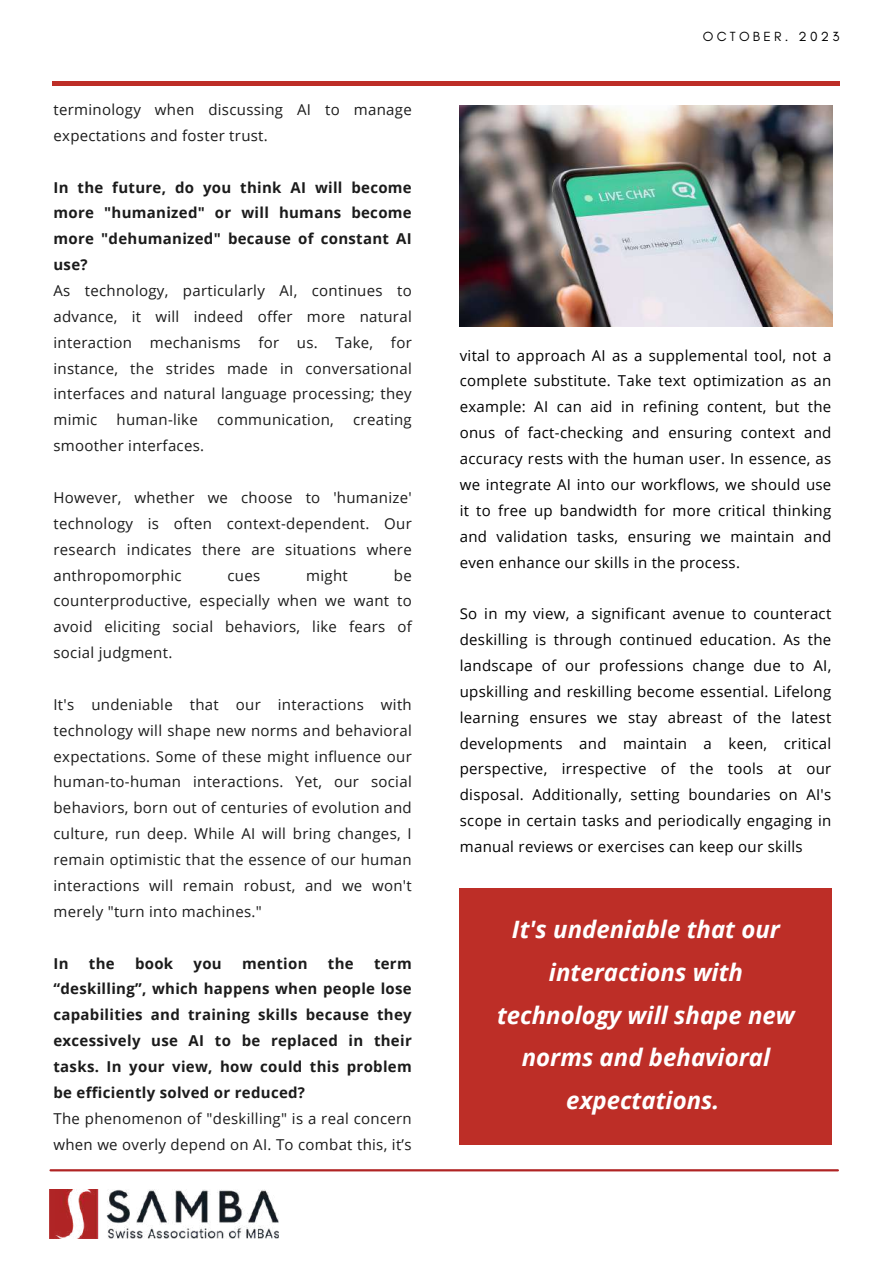
<style>
.page{position:relative;width:893px;height:1264px;background:#fff}
.page>*{position:absolute;margin:0;border:0;box-sizing:border-box;transform-origin:0 0}
.t1{font:italic 700 24px/42.8px "Open Sans";color:#fff;text-align:center}
.t2{font:15px/25.8px "Open Sans";letter-spacing:.02em;color:#1b1b1b;text-align:justify}
.t3{font:15px/25.8px "Open Sans";letter-spacing:.02em;color:#000;text-align:justify}
.t4{font:700 15px/25.8px "Open Sans";letter-spacing:.02em;color:#1b1b1b;text-align:justify}
.t5{font:13.5px "Glacial Indifference";letter-spacing:.24em;color:#000}
</style>
<div class="page">
<hr style="left:52px;top:81px;width:787px;height:4px;background:#bd2e27">
<hr style="left:51px;top:1169px;width:786px;height:2px;background:#b02424">
<img style="left:49px;top:1189px;width:230px;height:49px">
<div style="left:460px;top:888px;width:372px;height:256px;background:#bd2e27"></div>
<img style="left:460px;top:106px;width:372px;height:220px">
<p class="t2" style="left:53px;top:96px;width:360px">terminology when discussing AI to manage expectations and foster trust.</p>
<p class="t4" style="left:53px;top:174px;width:360px">In the future, do you think AI will become more "humanized" or will humans become more "dehumanized" because of constant AI use?</p>
<p class="t2" style="left:53px;top:277px;width:360px">As technology, particularly AI, continues to advance, it will indeed offer more natural interaction mechanisms for us. Take, for instance, the strides made in conversational interfaces and natural language processing; they mimic</p>
<p class="t2" style="left:117px;top:406px;width:83px">human-like</p>
<p class="t2" style="left:217px;top:406px;width:118px">communication,</p>
<p class="t2" style="left:353px;top:406px;width:60px">creating</p>
<p class="t2" style="left:53px;top:432px;width:152px">smoother interfaces.</p>
<p class="t2" style="left:53px;top:484px;width:360px">However, whether we choose to 'humanize' technology is often context-dependent. Our research indicates there are situations where anthropomorphic</p>
<p class="t2" style="left:53px;top:562px;width:360px;text-indent:340px">be counterproductive, especially when we want to avoid eliciting social behaviors, like fears of social judgment.</p>
<p class="t2" style="left:53px;top:691px;width:360px">It's undeniable that our interactions with technology will shape new norms and behavioral expectations. Some of these might influence our human-to-human interactions. Yet, our social behaviors, born out of centuries of evolution and culture, run deep. While AI will bring changes, I remain optimistic that the essence of our human interactions will remain robust, and we won't merely "turn into machines."</p>
<p class="t4" style="left:53px;top:949px;width:17px">In</p>
<p class="t4" style="left:89px;top:949px;width:27px">the</p>
<p class="t4" style="left:135px;top:949px;width:40px">book</p>
<p class="t4" style="left:193px;top:949px;width:30px">you</p>
<p class="t4" style="left:242px;top:949px;width:67px">mention</p>
<p class="t4" style="left:328px;top:949px;width:27px">the</p>
<p class="t2" style="left:227px;top:562px;width:34px">cues</p>
<p class="t2" style="left:306px;top:562px;width:43px">might</p>
<p class="t4" style="left:53px;top:949px;width:360px;text-indent:320px">term “deskilling”, which happens when people lose capabilities and training skills because they excessively use AI to be replaced in their tasks. In your view, how could this problem be efficiently solved or reduced?</p>
<p class="t2" style="left:53px;top:1104px;width:360px">The phenomenon of "deskilling" is a real concern when we overly depend on AI. To combat this, it’s</p>
<p class="t5" style="left:703px;top:28px;width:138px">OCTOBER. 2023</p>
<p class="t3" style="left:460px;top:342px;width:373px">vital to approach AI as a supplemental tool, not a complete substitute. Take text optimization as an example: AI can aid in refining content, but the onus of fact-checking and ensuring context and accuracy rests with the human user. In essence, as we integrate AI into our workflows, we should use it to free up bandwidth for more critical thinking and validation tasks, ensuring we maintain and even enhance our skills in the process.</p>
<p class="t3" style="left:460px;top:600px;width:373px">So in my view, a significant avenue to counteract deskilling is through continued education. As the landscape of our professions change due to AI, upskilling and reskilling become essential. Lifelong learning ensures we stay abreast of the latest developments and maintain a keen, critical perspective, irrespective of the tools at our disposal. Additionally, setting boundaries on AI's scope in certain tasks and periodically engaging in manual reviews or exercises can keep our skills</p>
<h1 class="t1" style="left:497px;top:907px;width:299px">It's undeniable that our interactions with technology will shape new norms and behavioral expectations.</h1>
</div>
